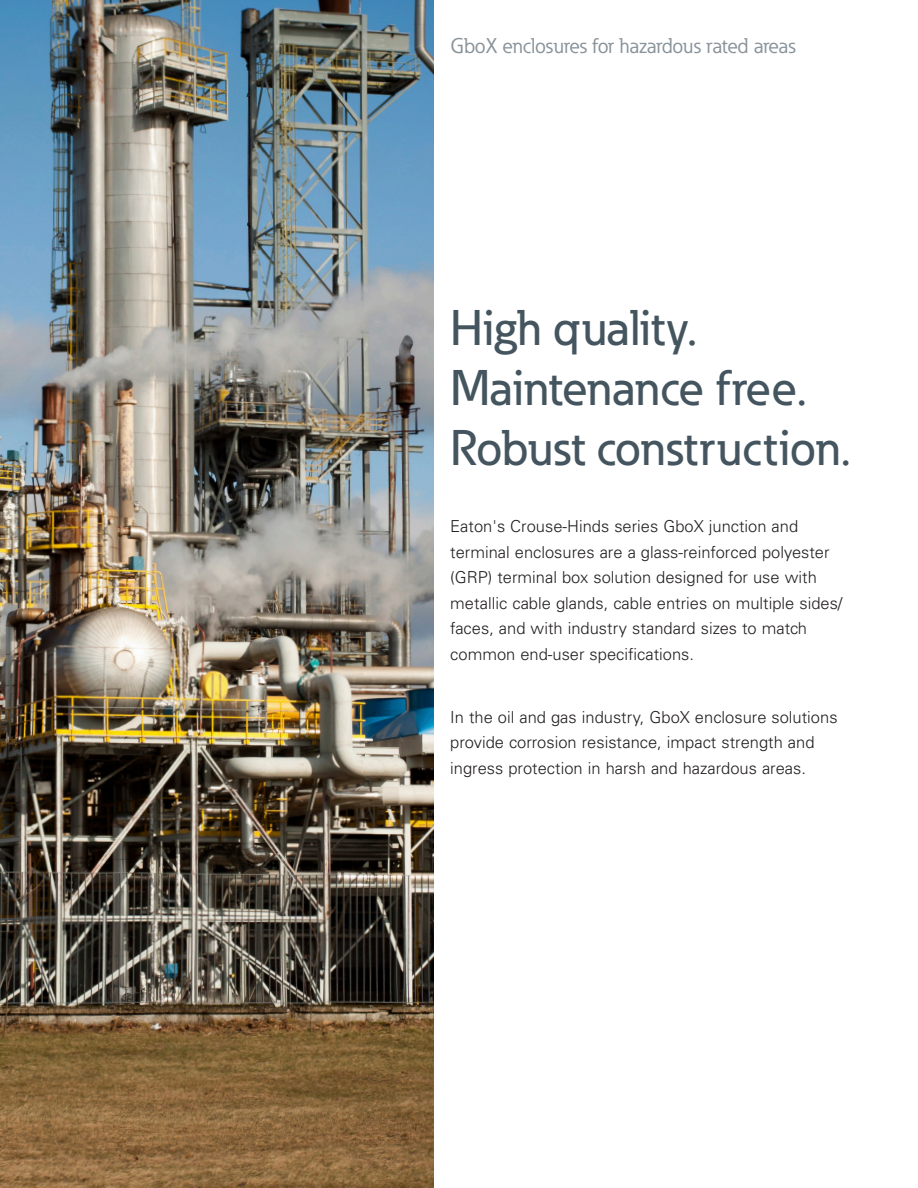
<style>
.page{position:relative;width:918px;height:1188px;background:#fff}
.page>*{position:absolute;margin:0;border:0;box-sizing:border-box;transform-origin:0 0}
._01_Headline___ADJ_S{font:500 49.5px "Eaton";color:#45555f}
.t1{font:21px "Eaton";letter-spacing:-.01em;color:#89939a}
.BulletedList{font:300 16.5px/25.5px "Univers LT Std";color:#231f20}
</style>
<div class="page">
<img style="left:0;top:0;width:434px;height:1188px">
<p class="t1" style="left:450px;top:33px;width:347px">GboX enclosures for hazardous rated areas</p>
<p class="_01_Headline___ADJ_S" style="left:450px;top:298px;width:248px">High quality.</p>
<p class="_01_Headline___ADJ_S" style="left:450px;top:358px;width:358px">Maintenance free.</p>
<p class="_01_Headline___ADJ_S" style="left:450px;top:418px;width:402px">Robust construction.</p>
<p class="BulletedList" style="left:450px;top:513px;width:394px">Eaton's Crouse-Hinds series GboX junction and terminal enclosures are a glass-reinforced polyester (GRP) terminal box solution designed for use with metallic cable glands, cable entries on multiple sides/ faces, and with industry standard sizes to match common end-user specifications.</p>
<p class="BulletedList" style="left:450px;top:704px;width:389px">In the oil and gas industry, GboX enclosure solutions provide corrosion resistance, impact strength and ingress protection in harsh and hazardous areas.</p>
</div>
